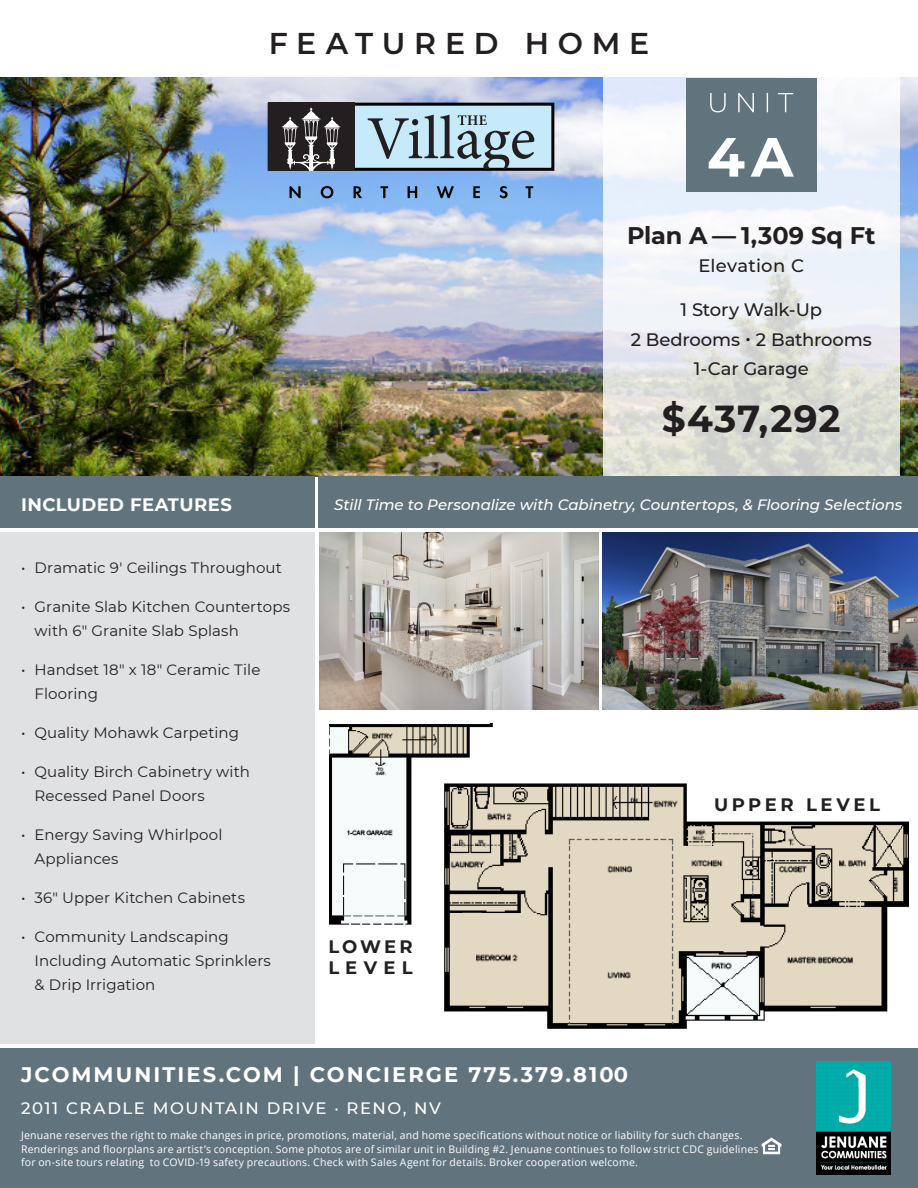
<style>
.page{position:relative;width:918px;height:1188px;background:#fff}
.page>*{position:absolute;margin:0;border:0;box-sizing:border-box;transform-origin:0 0}
.t1{font:700 37.5px "Montserrat";letter-spacing:.025em;color:#231f20}
.t2{font:600 30px "Montserrat";letter-spacing:.29em;color:#231f20}
.t3{font:700 24px "Montserrat";color:#231f20}
.t4{font:700 21px "Montserrat";letter-spacing:.1em;color:#fff}
.t5{font:500 18px "Montserrat";letter-spacing:-.01em;color:#231f20}
.t6{font:700 18px "Montserrat";letter-spacing:.025em;color:#fff}
.t7{font:500 18px "Montserrat";letter-spacing:.01em;color:#231f20}
.t8{font:700 18px/21px "Montserrat";letter-spacing:.26em;color:#231f20}
.t9{font:700 18px "Montserrat";letter-spacing:.2em;color:#231f20}
.t10{font:500 16.5px "Montserrat";letter-spacing:.095em;color:#fff}
.t11{font:15px/24px "Montserrat";letter-spacing:.005em;color:#231f20}
.t12{font:italic 500 15px "Montserrat";letter-spacing:-.005em;color:#fff}
.t13{font:10.5px/13.5px "Open Sans";letter-spacing:.02em;color:#fff}
</style>
<div class="page">
<div style="left:0;top:533px;width:314px;height:511px;background:#e0e1e3"></div>
<div style="left:0;top:1048px;width:918px;height:140px;background:#61747d"></div>
<img style="left:0;top:78px;width:918px;height:398px">
<svg style="left:603px;top:77px;width:297px;height:399px"></svg>
<img style="left:816px;top:1061px;width:75px;height:114px">
<svg style="left:762px;top:1138px;width:19px;height:16px"></svg>
<div style="left:268px;top:103px;width:286px;height:68px;background:#c6eafa;border:3px solid #040503"></div>
<div style="left:268px;top:103px;width:87px;height:68px;background:#231f20"></div>
<svg style="left:368px;top:115px;width:166px;height:54px"></svg>
<svg style="left:282px;top:108px;width:59px;height:63px"></svg>
<svg style="left:289px;top:186px;width:12px;height:12px"></svg>
<svg style="left:321px;top:186px;width:12px;height:12px"></svg>
<svg style="left:354px;top:186px;width:8px;height:12px"></svg>
<svg style="left:380px;top:186px;width:8px;height:12px"></svg>
<svg style="left:408px;top:186px;width:9px;height:12px"></svg>
<svg style="left:437px;top:186px;width:17px;height:12px"></svg>
<svg style="left:473px;top:186px;width:7px;height:12px"></svg>
<svg style="left:499px;top:186px;width:9px;height:12px"></svg>
<svg style="left:526px;top:186px;width:7px;height:12px"></svg>
<img style="left:319px;top:533px;width:280px;height:176px">
<img style="left:603px;top:533px;width:315px;height:176px">
<img style="left:329px;top:723px;width:168px;height:202px">
<img style="left:435px;top:784px;width:473px;height:245px">
<div style="left:686px;top:78px;width:131px;height:114px;background:#61747d"></div>
<div style="left:0;top:476px;width:314px;height:52px;background:#61747d"></div>
<div style="left:319px;top:476px;width:599px;height:52px;background:#61747d"></div>
<svg style="left:709px;top:138px;width:85px;height:39px"></svg>
<svg style="left:710px;top:93px;width:83px;height:19px"></svg>
<p class="t2" style="left:269px;top:22px;width:382px">FEATURED HOME</p>
<p class="t3" style="left:627px;top:218px;width:250px">Plan A — 1,309 Sq Ft</p>
<p class="t7" style="left:699px;top:254px;width:107px">Elevation C</p>
<p class="t5" style="left:681px;top:297px;width:143px">1 Story Walk-Up</p>
<p class="t5" style="left:631px;top:327px;width:243px">2 Bedrooms • 2 Bathrooms</p>
<p class="t5" style="left:694px;top:356px;width:117px">1-Car Garage</p>
<p class="t1" style="left:662px;top:391px;width:180px">$437,292</p>
<p class="t6" style="left:21px;top:492px;width:212px">INCLUDED FEATURES</p>
<p class="t12" style="left:334px;top:494px;width:570px">Still Time to Personalize with Cabinetry, Countertops, &amp; Flooring Selections</p>
<p class="t11" style="left:21px;top:555px;width:262px">• Dramatic 9' Ceilings Throughout</p>
<p class="t11" style="left:35px;top:594px;width:257px;text-indent:-14px">• Granite Slab Kitchen Countertops with 6" Granite Slab Splash</p>
<p class="t11" style="left:35px;top:657px;width:228px;text-indent:-14px">• Handset 18" x 18" Ceramic Tile<br>Flooring</p>
<p class="t11" style="left:21px;top:720px;width:219px">• Quality Mohawk Carpeting</p>
<p class="t11" style="left:35px;top:759px;width:217px;text-indent:-14px">• Quality Birch Cabinetry with<br>Recessed Panel Doors</p>
<p class="t11" style="left:35px;top:822px;width:189px;text-indent:-14px">• Energy Saving Whirlpool<br>Appliances</p>
<p class="t11" style="left:21px;top:885px;width:226px">• 36" Upper Kitchen Cabinets</p>
<p class="t11" style="left:35px;top:924px;width:238px;text-indent:-14px">• Community Landscaping<br>Including Automatic Sprinklers &amp; Drip Irrigation</p>
<p class="t8" style="left:328px;top:935px;width:86px">LOWER<br>LEVEL</p>
<p class="t4" style="left:21px;top:1059px;width:609px">JCOMMUNITIES.COM | CONCIERGE 775.379.8100</p>
<p class="t10" style="left:21px;top:1096px;width:421px">2011 CRADLE MOUNTAIN DRIVE · RENO, NV</p>
<p class="t9" style="left:714px;top:792px;width:167px">UPPER LEVEL</p>
<p class="t13" style="left:21px;top:1129px;width:739px">Jenuane reserves the right to make changes in price, promotions, material, and home specifications without notice or liability for such changes.<br>Renderings and floorplans are artist’s conception. Some photos are of similar unit in Building #2. Jenuane continues to follow strict CDC guidelines for on-site tours relating to COVID-19 safety precautions. Check with Sales Agent for details. Broker cooperation welcome.</p>
</div>
